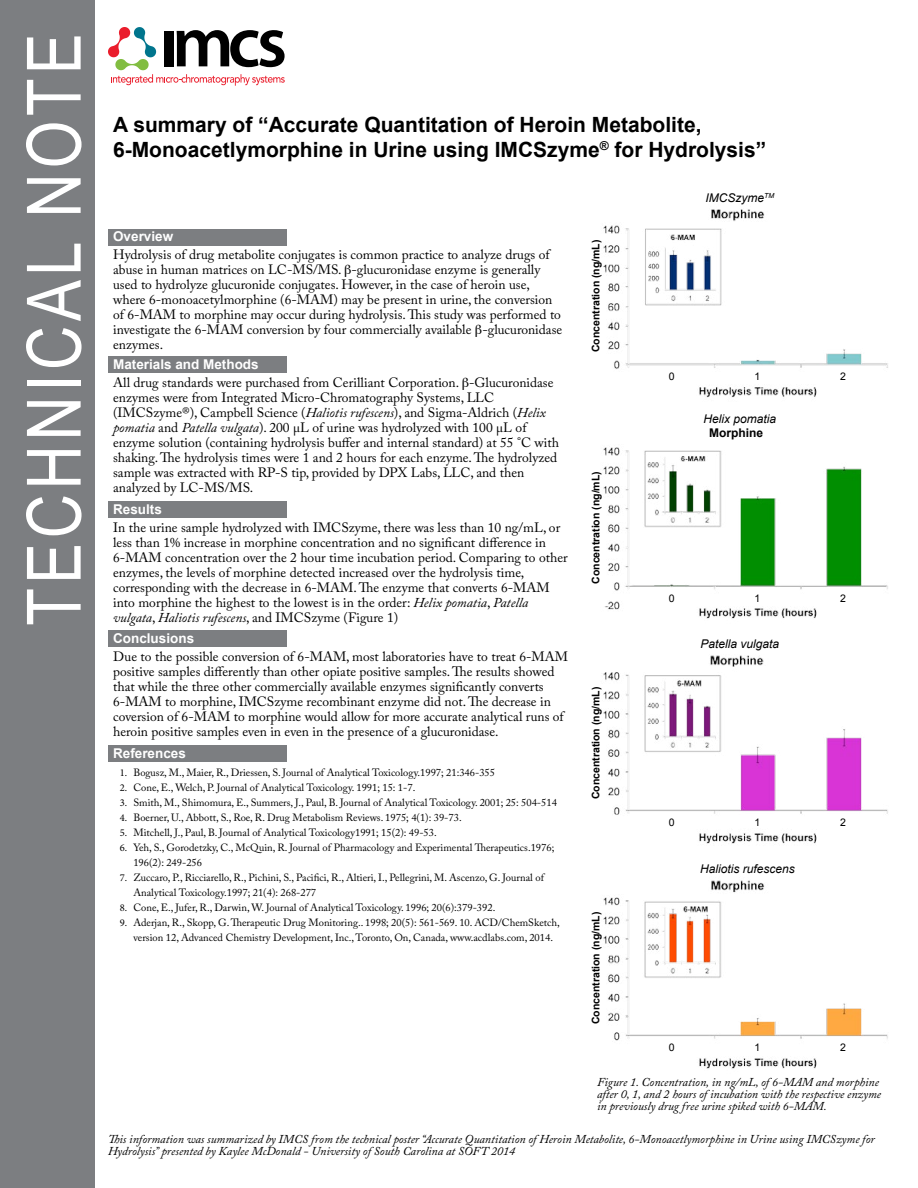
<style>
.page{position:relative;width:918px;height:1188px;background:#fff}
.page>*{position:absolute;margin:0;border:0;box-sizing:border-box;transform-origin:0 0}
.t1{font:75px "Arial Narrow";letter-spacing:.06em;color:#fff}
.t2{font:700 21px/25.2px "Arial";color:#000}
.t3{font:13.5px/15px "Adobe Caslon Pro";color:#000}
.t4{font:700 13.5px "Arial";color:#fff}
.t5{font:italic 12px/12px "Adobe Caslon Pro";color:#000}
.t6{font:italic 12px "Arial";color:#000}
.t7{font:700 12px "Arial";color:#000}
.t8{font:10.5px/15px "Adobe Caslon Pro";color:#000}
.t9{font:700 10.5px "Arial";color:#000}
.t10{font:10.5px "Arial";color:#000}
.s1{font-style:italic}
.s2{font-family:"Minion Pro"}
</style>
<div class="page">
<div style="left:108px;top:501px;width:178px;height:16px;background:#7c7e81"></div>
<div style="left:108px;top:745px;width:178px;height:16px;background:#7c7e81"></div>
<div style="left:108px;top:630px;width:178px;height:17px;background:#7c7e81"></div>
<div style="left:108px;top:229px;width:178px;height:16px;background:#7c7e81"></div>
<div style="left:108px;top:357px;width:178px;height:16px;background:#7c7e81"></div>
<div style="left:0;top:0;width:94px;height:1188px;background:#7c7e81"></div>
<img style="left:603px;top:209px;width:285px;height:860px">
<svg style="left:108px;top:27px;width:177px;height:59px"></svg>
<h1 class="t1" style="left:-1px;top:626px;width:594px;rotate:-90deg">TECHNICAL NOTE</h1>
<h2 class="t2" style="left:113px;top:113px;width:655px">A summary of “Accurate Quantitation of Heroin Metabolite,<br>6-Monoacetlymorphine in Urine using IMCSzyme<sup>®</sup> for Hydrolysis”</h2>
<p class="t4" style="left:113px;top:228px;width:62px">Overview</p>
<p class="t3" style="left:113px;top:247px;width:451px">Hydrolysis of drug metabolite conjugates is common practice to analyze drugs of abuse in human matrices on LC-MS/MS. -glucuronidase enzyme is generally used to hydrolyze glucuronide conjugates. However, in the case of heroin use, where 6-monoacetylmorphine (6-MAM) may be present in urine, the conversion of 6-MAM to morphine may occur during hydrolysis. This study was performed to investigate the 6-MAM conversion by four commercially available -glucuronidase enzymes.</p>
<p class="t4" style="left:113px;top:355px;width:147px">Materials and Methods</p>
<p class="t3" style="left:113px;top:375px;width:447px">All drug standards were purchased from Cerilliant Corporation. -Glucuronidase enzymes were from Integrated Micro-Chromatography Systems, LLC (IMCSzyme®), Campbell Science (<span class="s1">Haliotis rufescens</span>), and Sigma-Aldrich (<span class="s1">Helix pomatia</span> and <span class="s1">Patella vulgata</span>). 200 µL of urine was hydrolyzed with 100 µL of enzyme solution (containing hydrolysis buffer and internal standard) at 55 °C with shaking. The hydrolysis times were 1 and 2 hours for each enzyme. The hydrolyzed sample was extracted with RP-S tip, provided by DPX Labs, LLC, and then analyzed by LC-MS/MS.</p>
<p class="t4" style="left:113px;top:500px;width:50px">Results</p>
<p class="t3" style="left:113px;top:519px;width:456px">In the urine sample hydrolyzed with IMCSzyme, there was less than 10 ng/mL, or less than 1% increase in morphine concentration and no significant difference in 6-MAM concentration over the 2 hour time incubation period. Comparing to other enzymes, the levels of morphine detected increased over the hydrolysis time, corresponding with the decrease in 6-MAM. The enzyme that converts 6-MAM into morphine the highest to the lowest is in the order: <span class="s1">Helix pomatia</span>, <span class="s1">Patella vulgata</span>, <span class="s1">Haliotis rufescens</span>, and IMCSzyme (Figure 1)</p>
<p class="t4" style="left:113px;top:630px;width:83px">Conclusions</p>
<p class="t3" style="left:113px;top:649px;width:456px">Due to the possible conversion of 6-MAM, most laboratories have to treat 6-MAM positive samples differently than other opiate positive samples. The results showed that while the three other commercially available enzymes significantly converts 6-MAM to morphine, IMCSzyme recombinant enzyme did not. The decrease in coversion of 6-MAM to morphine would allow for more accurate analytical runs of heroin positive samples even in even in the presence of a glucuronidase.</p>
<p class="t4" style="left:113px;top:744px;width:74px">References</p>
<p class="t8" style="left:120px;top:765px;width:377px"><span class="s2">1.</span> Bogusz, M., Maier, R., Driessen, S. Journal of Analytical Toxicology.1997; 21:346-355</p>
<p class="t8" style="left:120px;top:780px;width:297px"><span class="s2">2.</span> Cone, E., Welch, P. Journal of Analytical Toxicology. 1991; 15: 1-7.</p>
<p class="t8" style="left:120px;top:795px;width:439px"><span class="s2">3.</span> Smith, M., Shimomura, E., Summers, J., Paul, B. Journal of Analytical Toxicology. 2001; 25: 504-514</p>
<p class="t8" style="left:120px;top:810px;width:343px"><span class="s2">4.</span> Boerner, U., Abbott, S., Roe, R. Drug Metabolism Reviews. 1975; 4(1): 39-73.</p>
<p class="t8" style="left:120px;top:825px;width:318px"><span class="s2">5.</span> Mitchell, J., Paul, B. Journal of Analytical Toxicology1991; 15(2): 49-53.</p>
<p class="t8" style="left:133px;top:840px;width:422px;text-indent:-14px"><span class="s2">6.</span> Yeh, S., Gorodetzky, C., McQuin, R. Journal of Pharmacology and Experimental Therapeutics.1976;<br>196(2): 249-256</p>
<p class="t8" style="left:133px;top:870px;width:412px;text-indent:-14px"><span class="s2">7.</span> Zuccaro, P., Ricciarello, R., Pichini, S., Pacifici, R., Altieri, I., Pellegrini, M. Ascenzo, G. Journal of<br>Analytical Toxicology.1997; 21(4): 268-277</p>
<p class="t8" style="left:120px;top:900px;width:377px"><span class="s2">8.</span> Cone, E., Jufer, R., Darwin, W. Journal of Analytical Toxicology. 1996; 20(6):379-392.</p>
<p class="t8" style="left:133px;top:915px;width:428px;text-indent:-14px"><span class="s2">9.</span> Aderjan, R., Skopp, G. Therapeutic Drug Monitoring.. 1998; 20(5): 561-569. 10. ACD/ChemSketch, version 12, Advanced Chemistry Development, Inc., Toronto, On, Canada, www.acdlabs.com, 2014.</p>
<p class="t9" style="left:589px;top:352px;width:114px;rotate:-90deg">Concentration (ng/mL)</p>
<p class="t9" style="left:589px;top:584px;width:114px;rotate:-90deg">Concentration (ng/mL)</p>
<p class="t9" style="left:589px;top:799px;width:114px;rotate:-90deg">Concentration (ng/mL)</p>
<p class="t9" style="left:589px;top:1024px;width:114px;rotate:-90deg">Concentration (ng/mL)</p>
<p class="t6" style="left:705px;top:190px;width:70px">IMCSzyme<sup>TM</sup></p>
<p class="t10" style="left:669px;top:370px;width:7px">0</p>
<p class="t10" style="left:754px;top:370px;width:7px">1</p>
<p class="t10" style="left:840px;top:370px;width:7px">2</p>
<p class="t6" style="left:703px;top:411px;width:74px">Helix pomatia</p>
<p class="t7" style="left:709px;top:425px;width:55px">Morphine</p>
<p class="t10" style="left:669px;top:591px;width:7px">0</p>
<p class="t10" style="left:754px;top:591px;width:7px">1</p>
<p class="t10" style="left:840px;top:591px;width:7px">2</p>
<p class="t6" style="left:700px;top:636px;width:80px">Patella vulgata</p>
<p class="t10" style="left:669px;top:816px;width:7px">0</p>
<p class="t10" style="left:754px;top:816px;width:7px">1</p>
<p class="t10" style="left:840px;top:816px;width:7px">2</p>
<p class="t6" style="left:700px;top:861px;width:96px">Haliotis rufescens</p>
<p class="t10" style="left:669px;top:1040px;width:7px">0</p>
<p class="t10" style="left:754px;top:1040px;width:7px">1</p>
<p class="t10" style="left:840px;top:1040px;width:7px">2</p>
<p class="t5" style="left:597px;top:1076px;width:286px">Figure 1. Concentration, in ng/mL, of 6-MAM and morphine after 0, 1, and 2 hours of incubation with the respective enzyme in previously drug free urine spiked with 6-MAM.</p>
<p class="t5" style="left:108px;top:1133px;width:768px">This information was summarized by IMCS from the technical poster “Accurate Quantitation of Heroin Metabolite, 6-Monoacetlymorphine in Urine using IMCSzyme for<br>Hydrolysis” presented by Kaylee McDonald - University of South Carolina at SOFT 2014</p>
</div>
